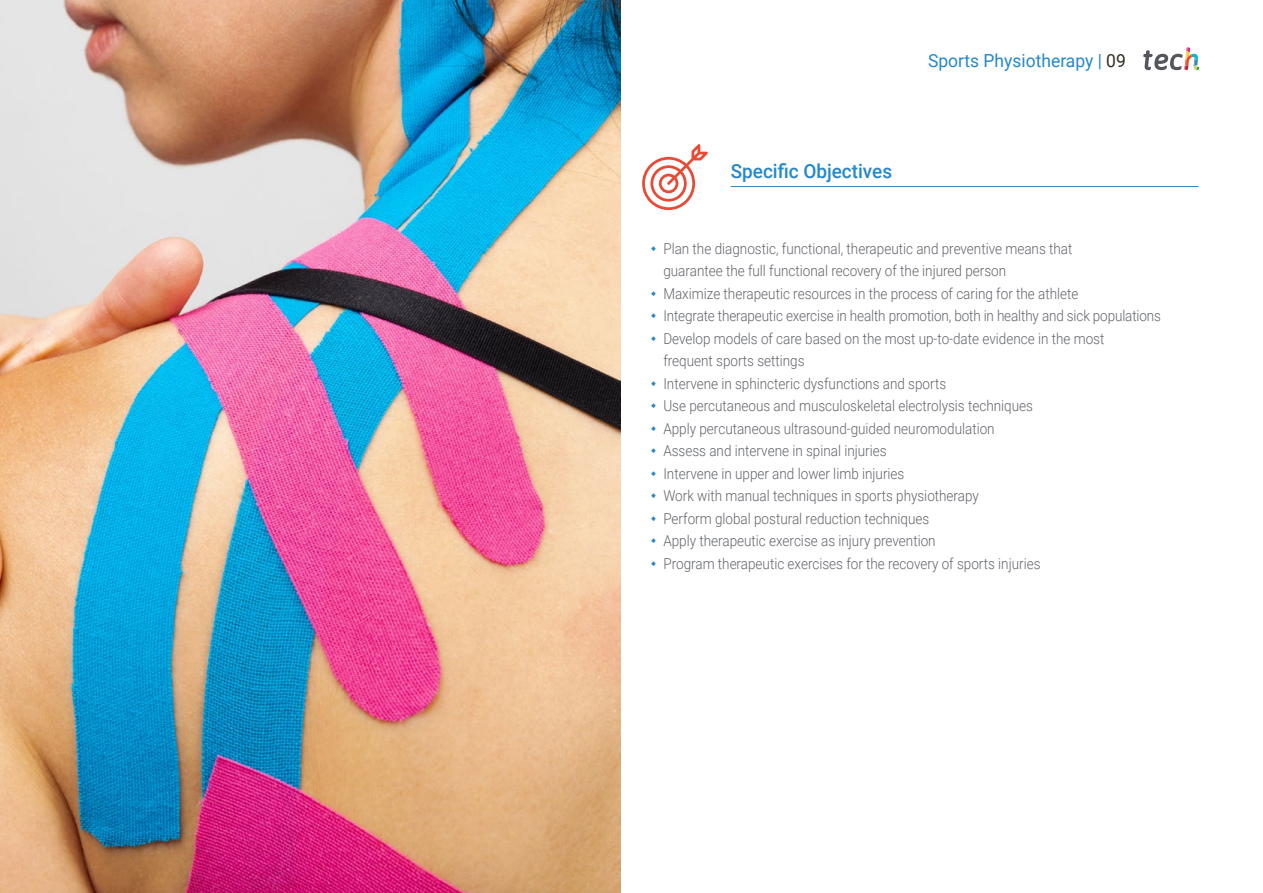
<style>
.page{position:relative;width:1263px;height:893px;background:#fff}
.page>*{position:absolute;margin:0;border:0;box-sizing:border-box;transform-origin:0 0}
.t1{font:500 19.5px "Roboto";color:#2488c9}
.t2{font:18px "Roboto";color:#2488c9}
.t3{font:300 15px/22.5px "Roboto";color:#61646a;scale:.9 1}
.s1{color:#2289cb}
.s2{color:#312e20}
</style>
<div class="page">
<img style="left:0;top:0;width:621px;height:893px">
<svg style="left:642px;top:144px;width:66px;height:66px"></svg>
<hr style="left:731px;top:186px;width:467px;height:1px;background:#2488c9">
<svg style="left:1143px;top:47px;width:56px;height:24px"></svg>
<h1 class="t1" style="left:731px;top:158px;width:163px">Specific Objectives</h1>
<p class="t2" style="left:928px;top:48px;width:199px">Sports Physiotherapy <span class="s1">|</span> <span class="s2">09</span></p>
<p class="t3" style="left:663px;top:236px;width:554px">Plan the diagnostic, functional, therapeutic and preventive means that<br>guarantee the full functional recovery of the injured person<br>Maximize therapeutic resources in the process of caring for the athlete<br>Integrate therapeutic exercise in health promotion, both in healthy and sick populations Develop models of care based on the most up-to-date evidence in the most<br>frequent sports settings<br>Intervene in sphincteric dysfunctions and sports<br>Use percutaneous and musculoskeletal electrolysis techniques<br>Apply percutaneous ultrasound-guided neuromodulation<br>Assess and intervene in spinal injuries<br>Intervene in upper and lower limb injuries<br>Work with manual techniques in sports physiotherapy<br>Perform global postural reduction techniques<br>Apply therapeutic exercise as injury prevention<br>Program therapeutic exercises for the recovery of sports injuries</p>
</div>
